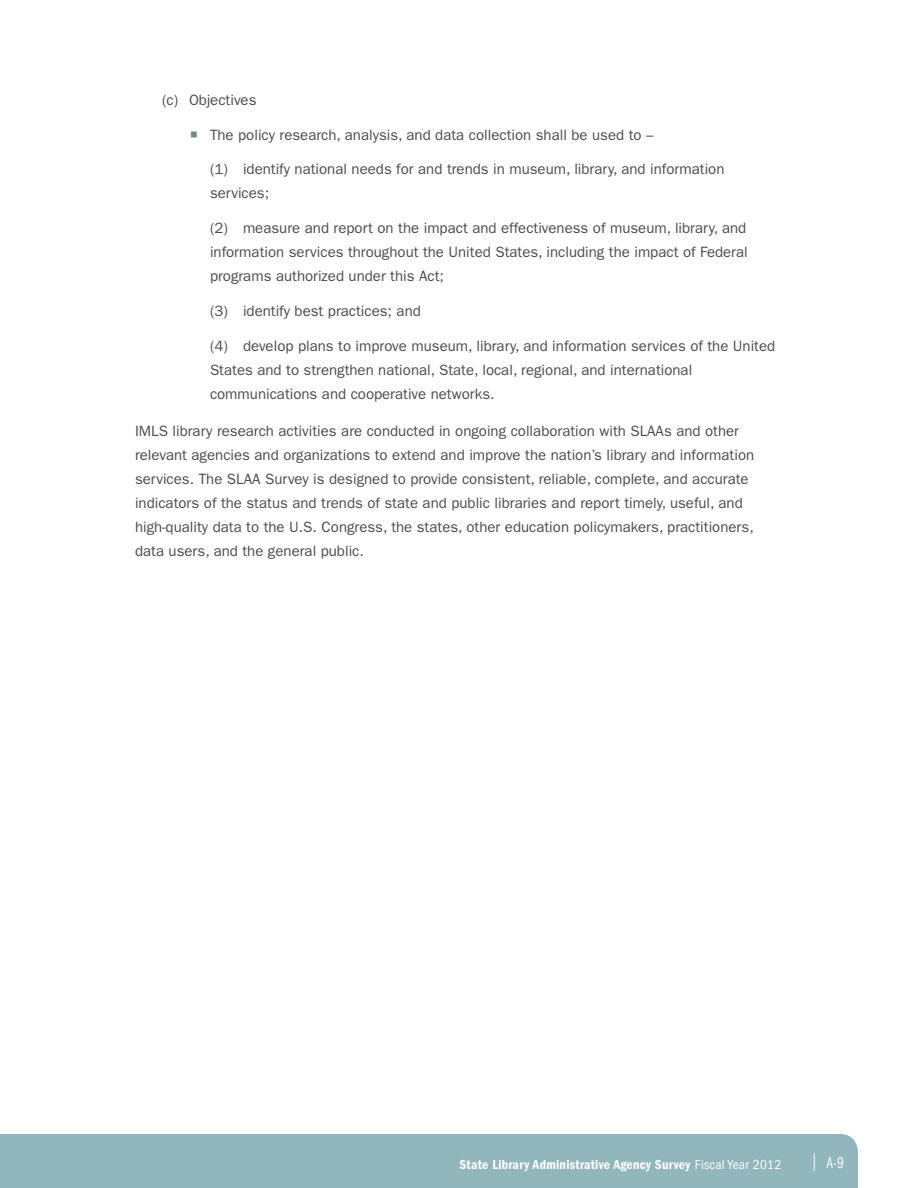
<style>
.page{position:relative;width:918px;height:1188px;background:#fff}
.page>*{position:absolute;margin:0;border:0;box-sizing:border-box;transform-origin:0 0}
.t1{font:condensed 16.2px "ITC Franklin Gothic Std";color:#fff;scale:.83 1}
.Paragraph{font:15px/24px "ITC Franklin Gothic Std";color:#4b4c4d}
.t2{font:13.5px "ITC Franklin Gothic Std Dm Cd";letter-spacing:.02em;color:#fff}
.s1{color:#708c81}
.s2{font-family:"ITC Franklin Gothic Std";font-stretch:condensed}
.s3{font-stretch:normal;font-size:18px}
</style>
<div class="page">
<div style="left:0;top:1134px;width:858px;height:54px;background:#91b6bc"></div>
<p class="Paragraph" style="left:162px;top:88px;width:96px">(c) Objectives</p>
<p class="Paragraph" style="left:190px;top:123px;width:465px"><span class="s1">○</span> The policy research, analysis, and data collection shall be used to –</p>
<p class="Paragraph" style="left:210px;top:157px;width:516px">(1) identify national needs for and trends in museum, library, and information services;</p>
<p class="Paragraph" style="left:210px;top:216px;width:539px;text-align:justify">(2) measure and report on the impact and effectiveness of museum, library, and information services throughout the United States, including the impact of Federal programs authorized under this Act;</p>
<p class="Paragraph" style="left:210px;top:299px;width:212px">(3) identify best practices; and</p>
<p class="Paragraph" style="left:210px;top:334px;width:567px">(4) develop plans to improve museum, library, and information services of the United<br>States and to strengthen national, State, local, regional, and international communications and cooperative networks.</p>
<p class="Paragraph" style="left:135px;top:419px;width:621px">IMLS library research activities are conducted in ongoing collaboration with SLAAs and other relevant agencies and organizations to extend and improve the nation’s library and information services. The SLAA Survey is designed to provide consistent, reliable, complete, and accurate indicators of the status and trends of state and public libraries and report timely, useful, and high-quality data to the U.S. Congress, the states, other education policymakers, practitioners, data users, and the general public.</p>
<p class="t2" style="left:459px;top:1157px;width:323px">State Library Administrative Agency Survey <span class="s2">Fiscal Year 2012</span></p>
<p class="t1" style="left:813px;top:1154px;width:39px"><span class="s3">|</span> A-9</p>
</div>
